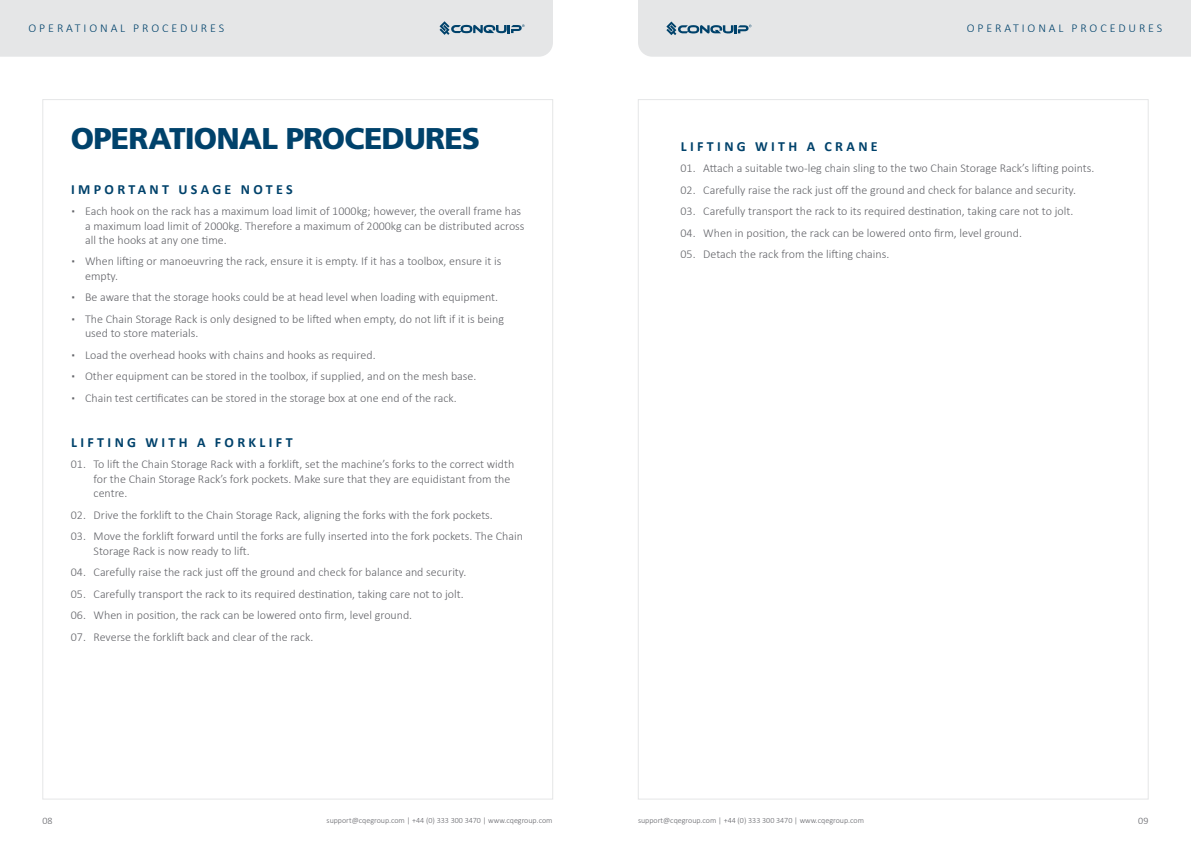
<style>
.page{position:relative;width:1191px;height:842px;background:#fff}
.page>*{position:absolute;margin:0;border:0;box-sizing:border-box;transform-origin:0 0}
.t1{font:900 30px "Frutiger LT Std";letter-spacing:-.03em;color:#00426b}
.t2{font:700 14px "Calibri";letter-spacing:.24em;color:#00426b}
.t3{font:300 12px/14.4px "Calibri";color:#636469}
.t4{font:300 12px "Calibri";letter-spacing:.24em;color:#00426b}
.t5{font:300 10px "Calibri";color:#636469}
.t6{font:300 8px "Calibri";color:#636469}
</style>
<div class="page">
<div style="left:0;top:0;width:553px;height:57px;background:#e5e6e7"></div>
<div style="left:638px;top:0;width:553px;height:57px;background:#e5e6e7"></div>
<p class="t4" style="left:29px;top:21px;width:197px">OPERATIONAL PROCEDURES</p>
<p class="t4" style="left:966px;top:21px;width:197px">OPERATIONAL PROCEDURES</p>
<h1 class="t1" style="left:71px;top:120px;width:411px">OPERATIONAL PROCEDURES</h1>
<p class="t2" style="left:71px;top:179px;width:223px">IMPORTANT USAGE NOTES</p>
<p class="t3" style="left:85px;top:204px;width:441px;text-indent:-14px">▪ Each hook on the rack has a maximum load limit of 1000kg; however, the overall frame has a maximum load limit of 2000kg. Therefore a maximum of 2000kg can be distributed across all the hooks at any one time.</p>
<p class="t3" style="left:85px;top:254px;width:418px;text-indent:-14px">▪ When lifting or manoeuvring the rack, ensure it is empty. If it has a toolbox, ensure it is empty.</p>
<p class="t3" style="left:71px;top:290px;width:429px">▪ Be aware that the storage hooks could be at head level when loading with equipment.</p>
<p class="t3" style="left:85px;top:312px;width:420px;text-indent:-14px">▪ The Chain Storage Rack is only designed to be lifted when empty, do not lift if it is being used to store materials.</p>
<p class="t3" style="left:71px;top:347px;width:306px">▪ Load the overhead hooks with chains and hooks as required.</p>
<p class="t3" style="left:71px;top:369px;width:407px">▪ Other equipment can be stored in the toolbox, if supplied, and on the mesh base.</p>
<p class="t3" style="left:71px;top:390px;width:387px">▪ Chain test certificates can be stored in the storage box at one end of the rack.</p>
<p class="t2" style="left:71px;top:432px;width:223px">LIFTING WITH A FORKLIFT</p>
<p class="t3" style="left:94px;top:457px;width:422px;text-indent:-23px">01. To lift the Chain Storage Rack with a forklift, set the machine’s forks to the correct width for the Chain Storage Rack’s fork pockets. Make sure that they are equidistant from the centre.</p>
<p class="t3" style="left:71px;top:507px;width:423px">02. Drive the forklift to the Chain Storage Rack, aligning the forks with the fork pockets.</p>
<p class="t3" style="left:94px;top:529px;width:431px;text-indent:-23px">03. Move the forklift forward until the forks are fully inserted into the fork pockets. The Chain<br>Storage Rack is now ready to lift.</p>
<p class="t3" style="left:71px;top:565px;width:397px">04. Carefully raise the rack just off the ground and check for balance and security.</p>
<p class="t3" style="left:71px;top:586px;width:394px">05. Carefully transport the rack to its required destination, taking care not to jolt.</p>
<p class="t3" style="left:71px;top:608px;width:343px">06. When in position, the rack can be lowered onto firm, level ground.</p>
<p class="t3" style="left:71px;top:629px;width:244px">07. Reverse the forklift back and clear of the rack.</p>
<p class="t2" style="left:681px;top:136px;width:198px">LIFTING WITH A CRANE</p>
<p class="t3" style="left:680px;top:161px;width:415px">01. Attach a suitable two-leg chain sling to the two Chain Storage Rack’s lifting points.</p>
<p class="t3" style="left:680px;top:182px;width:397px">02. Carefully raise the rack just off the ground and check for balance and security.</p>
<p class="t3" style="left:680px;top:204px;width:394px">03. Carefully transport the rack to its required destination, taking care not to jolt.</p>
<p class="t3" style="left:680px;top:225px;width:343px">04. When in position, the rack can be lowered onto firm, level ground.</p>
<p class="t3" style="left:680px;top:247px;width:210px">05. Detach the rack from the lifting chains.</p>
<p class="t5" style="left:43px;top:814px;width:12px">08</p>
<p class="t6" style="left:326px;top:816px;width:227px">support@cqegroup.com | +44 (0) 333 300 3470 | www.cqegroup.com</p>
<p class="t6" style="left:638px;top:816px;width:227px">support@cqegroup.com | +44 (0) 333 300 3470 | www.cqegroup.com</p>
<p class="t5" style="left:1138px;top:814px;width:12px">09</p>
</div>
